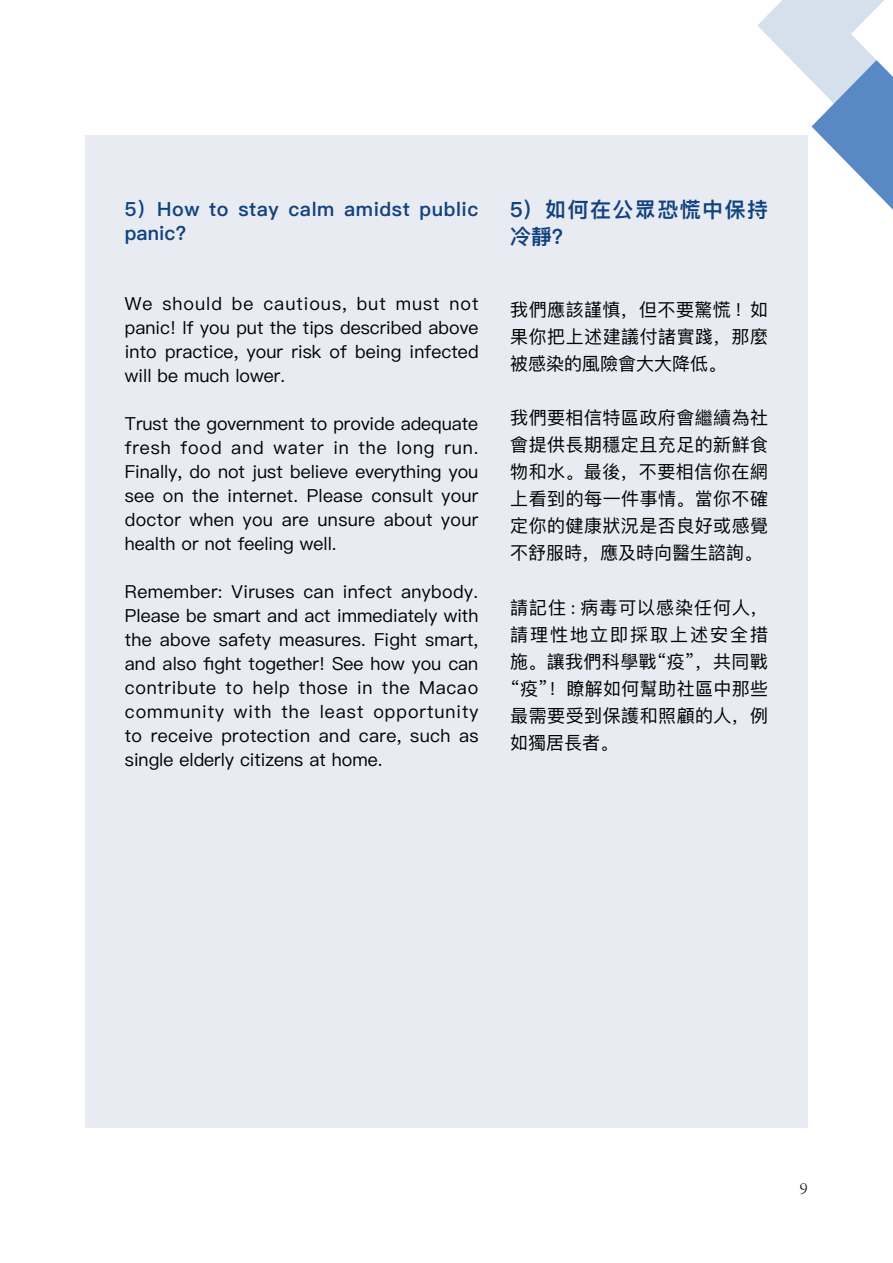
<style>
.page{position:relative;width:893px;height:1263px;background:#fff}
.page>*{position:absolute;margin:0;border:0;box-sizing:border-box;transform-origin:0 0}
.t1{font:600 21px/27px "Ping Fang SC";letter-spacing:.07em;color:#10427f}
.t2{font:600 19.5px/24px "Ping Fang SC";letter-spacing:.03em;color:#10427f}
.t3{font:18px/24px "Ping Fang SC";letter-spacing:.02em;color:#000;text-align:justify}
.t4{font:300 18px "Adobe Song Std";color:#000}
</style>
<div class="page">
<svg style="left:757px;top:0;width:136px;height:210px"></svg>
<div style="left:85px;top:135px;width:723px;height:992px;background:#e9ebf2"></div>
<p class="t2" style="left:125px;top:196px;width:355px">5）How to stay calm amidst public panic?</p>
<p class="t3" style="left:125px;top:292px;width:355px">We should be cautious, but must not panic! If you put the tips described above into practice, your risk of being infected will be much lower.</p>
<p class="t3" style="left:125px;top:412px;width:355px">Trust the government to provide adequate fresh food and water in the long run.<br>Finally, do not just believe everything you see on the internet. Please consult your doctor when you are unsure about your health or not feeling well.</p>
<p class="t3" style="left:125px;top:580px;width:355px">Remember: Viruses can infect anybody.<br>Please be smart and act immediately with the above safety measures. Fight smart, and also fight together! See how you can contribute to help those in the Macao community with the least opportunity to receive protection and care, such as single elderly citizens at home.</p>
<p class="t1" style="left:510px;top:196px;width:259px">5）如何在公眾恐慌中保持冷靜？</p>
<p class="t3" style="left:510px;top:296px;width:259px;line-height:27px">我們應該謹慎，但不要驚慌 ! 如果你把上述建議付諸實踐，那麼被感染的風險會大大降低。</p>
<p class="t3" style="left:510px;top:404px;width:259px;line-height:27px">我們要相信特區政府會繼續為社會提供長期穩定且充足的新鮮食物和水。最後，不要相信你在網上看到的每一件事情。當你不確定你的健康狀況是否良好或感覺不舒服時，應及時向醫生諮詢。</p>
<p class="t3" style="left:510px;top:593px;width:259px;line-height:27px">請記住 : 病毒可以感染任何人，請理性地立即採取上述安全措施。讓我們科學戰“疫”，共同戰“疫”！瞭解如何幫助社區中那些最需要受到保護和照顧的人，例如獨居長者。</p>
<p class="t4" style="left:800px;top:1177px;width:10px">9</p>
</div>
